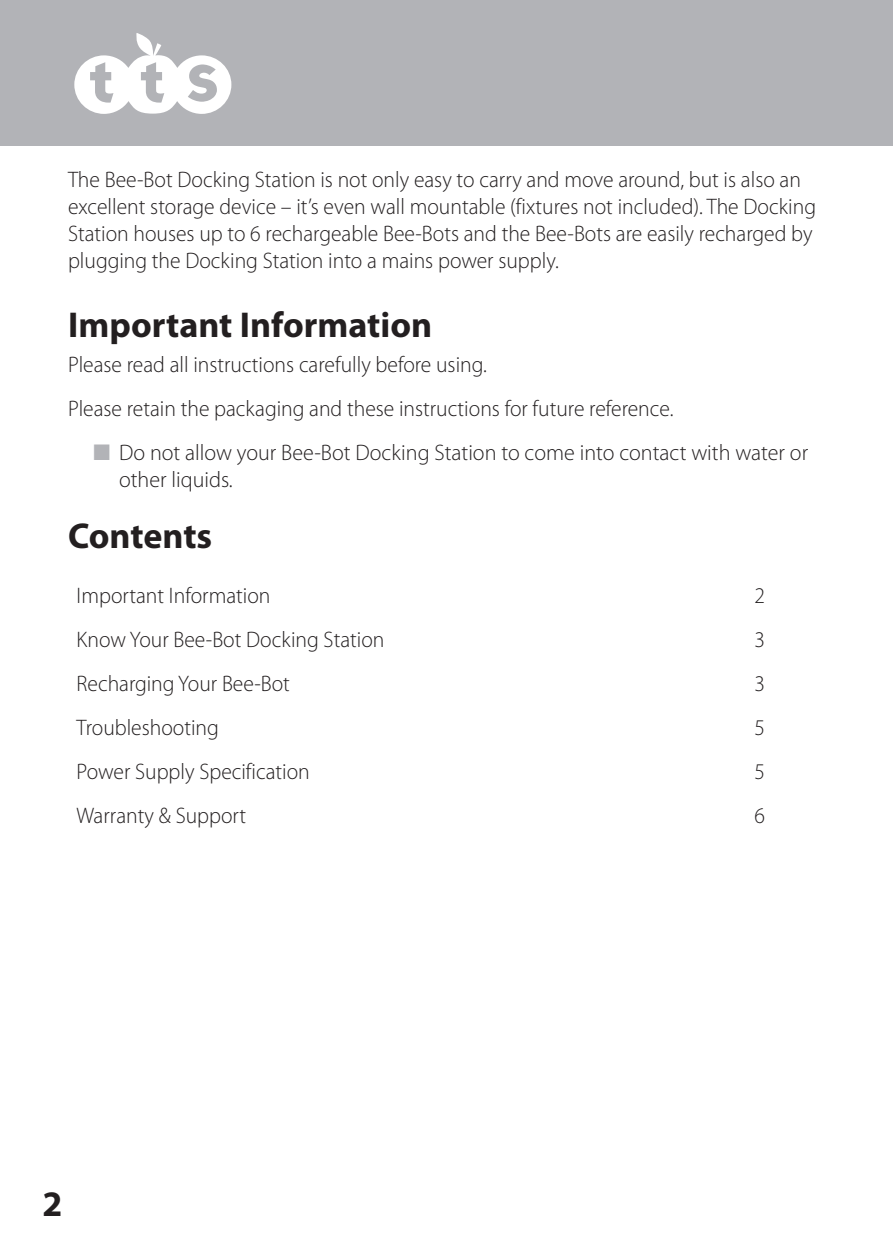
<style>
.page{position:relative;width:893px;height:1259px;background:#fff}
.page>*{position:absolute;margin:0;border:0;box-sizing:border-box;transform-origin:0 0}
.t1{font:700 36px "Myriad Pro";color:#231f20}
.t2{font:300 22.5px/44.1px "Myriad Pro";color:#231f20;scale:.96 1}
.t3{font:300 22.5px/27px "Myriad Pro";color:#231f20}
.s1{color:#b2b3b7}
</style>
<div class="page">
<div style="left:0;top:0;width:893px;height:145px;background:#b2b3b7"></div>
<svg style="left:74px;top:33px;width:157px;height:81px"></svg>
<p class="t2" style="left:68px;top:166px;width:781px;line-height:27px">The Bee-Bot Docking Station is not only easy to carry and move around, but is also an excellent storage device – it’s even wall mountable (fixtures not included). The Docking Station houses up to 6 rechargeable Bee-Bots and the Bee-Bots are easily recharged by plugging the Docking Station into a mains power supply.</p>
<h1 class="t1" style="left:68px;top:301px;width:366px">Important Information</h1>
<p class="t2" style="left:68px;top:343px;width:632px">Please read all instructions carefully before using.<br>Please retain the packaging and these instructions for future reference.</p>
<p class="t3" style="left:119px;top:440px;width:691px;text-indent:-26px"><span class="s1">■</span> Do not allow your Bee-Bot Docking Station to come into contact with water or other liquids.</p>
<h1 class="t1" style="left:68px;top:512px;width:146px">Contents</h1>
<p class="t2" style="left:77px;top:574px;width:322px">Important Information<br>Know Your Bee-Bot Docking Station<br>Recharging Your Bee-Bot<br>Troubleshooting<br>Power Supply Specification<br>Warranty &amp; Support</p>
<h1 class="t1" style="left:43px;top:1180px;width:21px">2</h1>
<p class="t2" style="left:754px;top:574px;width:12px;text-align:justify">2<br>3<br>3<br>5<br>5<br>6</p>
</div>
